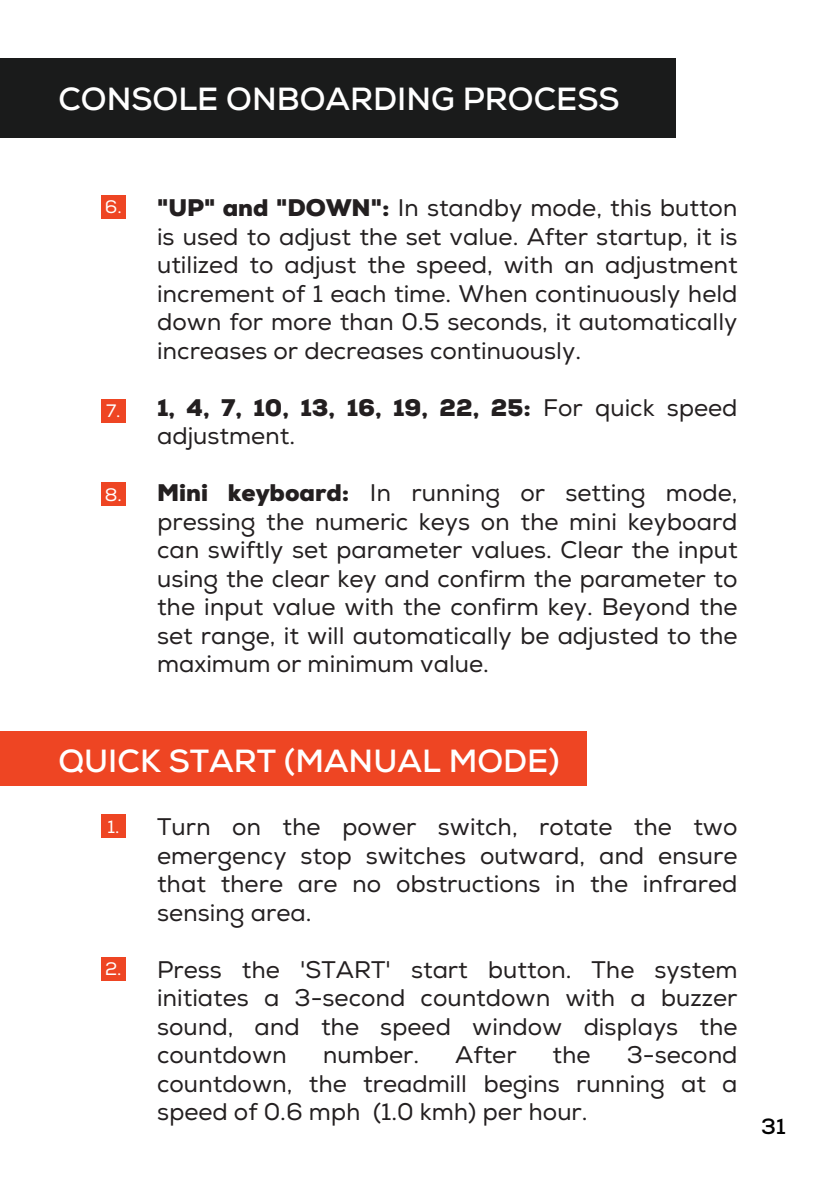
<style>
.page{position:relative;width:839px;height:1191px;background:#fff}
.page>*{position:absolute;margin:0;border:0;box-sizing:border-box;transform-origin:0 0}
.t1{font:700 32px "Nexa";color:#fff}
.t2{font:24px/28.4px "Nexa";color:#231f20;text-align:justify}
.t3{font:900 24px/28.4px "Nexa";color:#231f20}
.t4{font:700 22px "Nexa";color:#000}
.t5{font:18px "Nexa";color:#fff}
.s1{font-weight:900}
.s2{font-weight:400}
</style>
<div class="page">
<div style="left:0;top:58px;width:675px;height:80px;background:#1a1b1b"></div>
<div style="left:101px;top:195px;width:24px;height:24px;background:#ee4523"></div>
<div style="left:101px;top:399px;width:24px;height:24px;background:#ee4523"></div>
<div style="left:101px;top:482px;width:24px;height:24px;background:#ee4523"></div>
<div style="left:101px;top:814px;width:24px;height:24px;background:#ee4523"></div>
<div style="left:101px;top:957px;width:24px;height:24px;background:#ee4523"></div>
<div style="left:0;top:732px;width:586px;height:54px;background:#ee4523"></div>
<h2 class="t1" style="left:58px;top:80px;width:562px">CONSOLE ONBOARDING PROCESS</h2>
<h2 class="t5" style="left:105px;top:197px;width:18px">6.</h2>
<p class="t5" style="left:106px;top:400px;width:16px">7.</p>
<p class="t5" style="left:105px;top:484px;width:18px">8.</p>
<h1 class="t2" style="left:157px;top:194px;width:582px"><span class="s1">"UP" and "DOWN":</span> In standby mode, this button is used to adjust the set value. After startup, it is utilized to adjust the speed, with an adjustment increment of 1 each time. When continuously held down for more than 0.5 seconds, it automatically increases or decreases continuously.</h1>
<p class="t3" style="left:157px;top:394px;width:582px">1, 4, 7, 10, 13, 16, 19, 22, 25: <span class="s2">For quick speed adjustment.</span></p>
<h2 class="t2" style="left:157px;top:479px;width:582px"><span class="s1">Mini keyboard:</span> In running or setting mode, pressing the numeric keys on the mini keyboard can swiftly set parameter values. Clear the input using the clear key and confirm the parameter to the input value with the confirm key. Beyond the set range, it will automatically be adjusted to the maximum or minimum value.</h2>
<h2 class="t1" style="left:58px;top:742px;width:502px">QUICK START (MANUAL MODE)</h2>
<h1 class="t1" style="left:113px;top:744px;width:107px">STEP 1</h1>
<h2 class="t5" style="left:107px;top:816px;width:13px">1.</h2>
<p class="t5" style="left:105px;top:958px;width:18px">2.</p>
<p class="t2" style="left:157px;top:814px;width:582px">Turn on the power switch, rotate the two emergency stop switches outward, and ensure that there are no obstructions in the infrared sensing area.</p>
<p class="t2" style="left:157px;top:956px;width:582px">Press the 'START' start button. The system initiates a 3-second countdown with a buzzer sound, and the speed window displays the countdown</p>
<p class="t2" style="left:157px;top:1042px;width:582px;text-indent:469px">3-second countdown, the treadmill begins running at a speed of 0.6 mph (1.0 kmh) per hour.</p>
<p class="t2" style="left:323px;top:1042px;width:98px">number.</p>
<p class="t2" style="left:455px;top:1042px;width:63px">After</p>
<p class="t2" style="left:552px;top:1042px;width:40px">the</p>
<h1 class="t4" style="left:761px;top:1113px;width:26px">31</h1>
</div>
